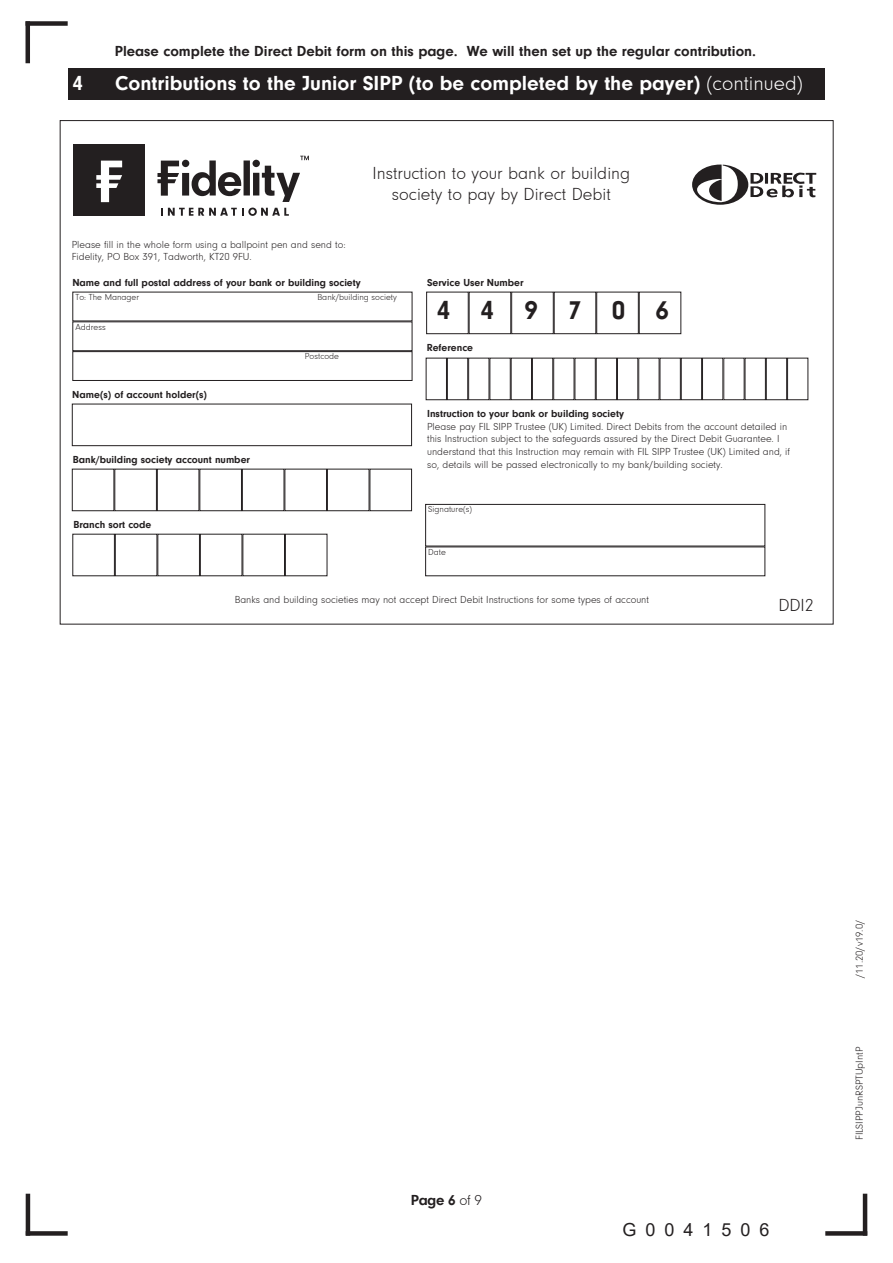
<style>
.page{position:relative;width:893px;height:1263px;background:#fff}
.page>*{position:absolute;margin:0;border:0;box-sizing:border-box;transform-origin:0 0}
.t1{font:700 27px "Neuzeit Gro";letter-spacing:1.12em;color:#231f20}
.t2{font:700 21px "Neuzeit Gro";color:#fff}
.t3{font:300 18px/21px "Neuzeit Gro";color:#231f20;text-align:center}
.t4{font:18px "Arial";letter-spacing:.5em;color:#231f20}
.t5{font:700 15px "Neuzeit Gro";color:#231f20}
.t6{font:300 10.5px/12.6px "Neuzeit Gro";color:#231f20}
.t7{font:700 10.5px "Neuzeit Gro";color:#231f20}
.t8{font:300 9px "Neuzeit Gro";color:#231f20}
.s1{font-weight:300}
</style>
<div class="page">
<div style="left:26px;top:21px;width:42px;height:5px;background:#231f20"></div>
<hr style="left:26px;top:21px;width:4px;height:42px;background:#231f20">
<div style="left:825px;top:1231px;width:42px;height:5px;background:#231f20"></div>
<hr style="left:863px;top:1194px;width:4px;height:41px;background:#231f20">
<hr style="left:26px;top:1194px;width:4px;height:42px;background:#231f20">
<div style="left:26px;top:1231px;width:42px;height:5px;background:#231f20"></div>
<div style="left:68px;top:68px;width:757px;height:32px;background:#231f20"></div>
<div style="left:425px;top:504px;width:340px;height:42px;border:1px solid #231f20"></div>
<div style="left:425px;top:546px;width:340px;height:30px;border:1px solid #231f20"></div>
<div style="left:426px;top:292px;width:43px;height:42px;border:1px solid #231f20"></div>
<div style="left:511px;top:292px;width:43px;height:42px;border:1px solid #231f20"></div>
<div style="left:596px;top:292px;width:43px;height:42px;border:1px solid #231f20"></div>
<div style="left:639px;top:292px;width:42px;height:42px;border:1px solid #231f20"></div>
<div style="left:73px;top:144px;width:72px;height:72px;background:#231f20"></div>
<svg style="left:96px;top:161px;width:26px;height:41px"></svg>
<svg style="left:157px;top:156px;width:152px;height:46px"></svg>
<svg style="left:161px;top:208px;width:128px;height:8px"></svg>
<svg style="left:692px;top:165px;width:124px;height:40px"></svg>
<div style="left:72px;top:404px;width:340px;height:42px;border:1px solid #231f20"></div>
<div style="left:72px;top:469px;width:42px;height:42px;border:1px solid #231f20"></div>
<div style="left:114px;top:469px;width:43px;height:42px;border:1px solid #231f20"></div>
<div style="left:157px;top:469px;width:42px;height:42px;border:1px solid #231f20"></div>
<div style="left:199px;top:469px;width:43px;height:42px;border:1px solid #231f20"></div>
<div style="left:242px;top:469px;width:42px;height:42px;border:1px solid #231f20"></div>
<div style="left:284px;top:469px;width:43px;height:42px;border:1px solid #231f20"></div>
<div style="left:327px;top:469px;width:42px;height:42px;border:1px solid #231f20"></div>
<div style="left:369px;top:469px;width:43px;height:42px;border:1px solid #231f20"></div>
<div style="left:157px;top:534px;width:43px;height:42px;border:1px solid #231f20"></div>
<div style="left:242px;top:534px;width:43px;height:42px;border:1px solid #231f20"></div>
<div style="left:72px;top:321px;width:340px;height:30px;border:1px solid #231f20"></div>
<div style="left:72px;top:351px;width:340px;height:30px;border:1px solid #231f20"></div>
<div style="left:426px;top:358px;width:21px;height:42px;border:1px solid #231f20"></div>
<div style="left:447px;top:358px;width:21px;height:42px;border:1px solid #231f20"></div>
<div style="left:468px;top:358px;width:21px;height:42px;border:1px solid #231f20"></div>
<div style="left:489px;top:358px;width:22px;height:42px;border:1px solid #231f20"></div>
<div style="left:511px;top:358px;width:21px;height:42px;border:1px solid #231f20"></div>
<div style="left:532px;top:358px;width:21px;height:42px;border:1px solid #231f20"></div>
<div style="left:553px;top:358px;width:21px;height:42px;border:1px solid #231f20"></div>
<div style="left:574px;top:358px;width:22px;height:42px;border:1px solid #231f20"></div>
<div style="left:596px;top:358px;width:21px;height:42px;border:1px solid #231f20"></div>
<div style="left:617px;top:358px;width:21px;height:42px;border:1px solid #231f20"></div>
<div style="left:638px;top:358px;width:21px;height:42px;border:1px solid #231f20"></div>
<div style="left:659px;top:358px;width:22px;height:42px;border:1px solid #231f20"></div>
<div style="left:681px;top:358px;width:21px;height:42px;border:1px solid #231f20"></div>
<div style="left:702px;top:358px;width:21px;height:42px;border:1px solid #231f20"></div>
<div style="left:723px;top:358px;width:22px;height:42px;border:1px solid #231f20"></div>
<div style="left:745px;top:358px;width:21px;height:42px;border:1px solid #231f20"></div>
<div style="left:766px;top:358px;width:21px;height:42px;border:1px solid #231f20"></div>
<div style="left:787px;top:358px;width:21px;height:42px;border:1px solid #231f20"></div>
<p class="t5" style="left:115px;top:43px;width:643px">Please complete the Direct Debit form on this page. We will then set up the regular contribution.</p>
<p class="t2" style="left:73px;top:71px;width:12px">4</p>
<p class="t2" style="left:115px;top:71px;width:689px">Contributions to the Junior SIPP (to be completed by the payer) <span class="s1">(continued)</span></p>
<p class="t6" style="left:72px;top:238px;width:275px">Please fill in the whole form using a ballpoint pen and send to:</p>
<p class="t6" style="left:72px;top:251px;width:181px">Fidelity, PO Box 391, Tadworth, KT20 9FU.</p>
<p class="t3" style="left:372px;top:163px;width:259px">Instruction to your bank or building society to pay by Direct Debit</p>
<p class="t7" style="left:72px;top:277px;width:290px">Name and full postal address of your bank or building society</p>
<p class="t8" style="left:75px;top:292px;width:65px">To: The Manager</p>
<p class="t8" style="left:317px;top:292px;width:81px">Bank/building society</p>
<p class="t8" style="left:75px;top:322px;width:32px">Address</p>
<p class="t8" style="left:305px;top:352px;width:36px">Postcode</p>
<p class="t7" style="left:72px;top:389px;width:136px">Name(s) of account holder(s)</p>
<p class="t7" style="left:73px;top:454px;width:179px">Bank/building society account number</p>
<p class="t7" style="left:73px;top:519px;width:80px">Branch sort code</p>
<p class="t7" style="left:427px;top:277px;width:98px">Service User Number</p>
<p class="t1" style="left:437px;top:295px;width:234px">449706</p>
<p class="t7" style="left:427px;top:342px;width:48px">Reference</p>
<p class="t7" style="left:427px;top:408px;width:198px">Instruction to your bank or building society</p>
<p class="t6" style="left:427px;top:420px;width:364px">Please pay FIL SIPP Trustee (UK) Limited. Direct Debits from the account detailed in this Instruction subject to the safeguards assured by the Direct Debit Guarantee. I understand that this Instruction may remain with FIL SIPP Trustee (UK) Limited and, if so, details will be passed electronically to my bank/building society.</p>
<p class="t8" style="left:428px;top:505px;width:45px">Signature(s)</p>
<p class="t8" style="left:428px;top:547px;width:19px">Date</p>
<p class="t6" style="left:235px;top:593px;width:416px">Banks and building societies may not accept Direct Debit Instructions for some types of account</p>
<p class="t3" style="left:778px;top:594px;width:37px">DDI2</p>
<p class="t5" style="left:411px;top:1191px;width:73px">Page 6 <span class="s1">of 9</span></p>
<p class="t4" style="left:622px;top:1217px;width:149px">G0041506</p>
<p class="t6" style="left:853px;top:978px;width:60px;rotate:-90deg">/11.20/v19.0/</p>
<p class="t6" style="left:853px;top:1140px;width:95px;rotate:-90deg">FILSIPPJunRSPTUpIntP</p>
</div>
